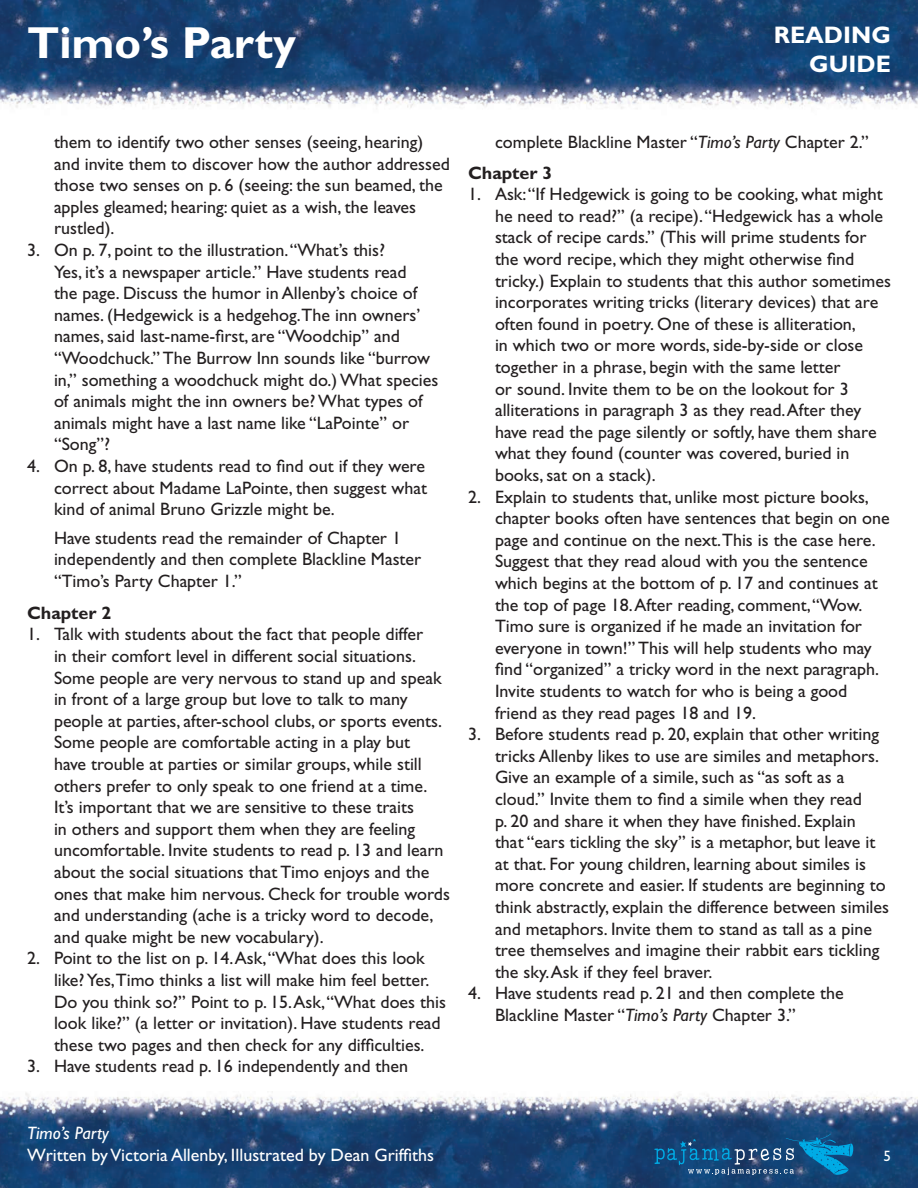
<style>
.page{position:relative;width:918px;height:1188px;background:#fff}
.page>*{position:absolute;margin:0;border:0;box-sizing:border-box;transform-origin:0 0}
.t1{font:700 45px "Gill Sans Std";color:#fff}
.t2{font:700 24px "Gill Sans Std";color:#fff}
.Numbering{font:18px/21.6px "Gill Sans Std";color:#231f20}
.Numbering_P2{font:18px/21.6px "Gill Sans Std";color:#231f20}
.t3{font:18px "Gill Sans Std";color:#fff}
.Bold_subheadings{font:700 18px "Gill Sans Std";color:#231f20}
.t4{font:italic 18px "Gill Sans Std";color:#fff}
.t5{font:15px "Gill Sans Std";color:#fff}
.s1{font-style:italic}
</style>
<div class="page">
<img style="left:0;top:1091px;width:918px;height:97px">
<img style="left:0;top:0;width:918px;height:109px">
<svg style="left:654px;top:1134px;width:199px;height:41px"></svg>
<h1 class="t1" style="left:27px;top:16px;width:271px">Timo’s Party</h1>
<h2 class="t2" style="left:774px;top:21px;width:119px">READING</h2>
<h2 class="t2" style="left:809px;top:50px;width:83px">GUIDE</h2>
<p class="Numbering" style="left:54px;top:131px;width:397px">them to identify two other senses (seeing, hearing) and invite them to discover how the author addressed those two senses on p. 6 (seeing: the sun beamed, the apples gleamed; hearing: quiet as a wish, the leaves rustled).</p>
<p class="Numbering" style="left:54px;top:239px;width:386px;text-indent:-27px">3. On p. 7, point to the illustration. “What’s this?<br>Yes, it’s a newspaper article.” Have students read<br>the page. Discuss the humor in Allenby’s choice of names. (Hedgewick is a hedgehog.The inn owners’ names, said last-name-first, are “Woodchip” and “Woodchuck.” The Burrow Inn sounds like “burrow in,” something a woodchuck might do.) What species of animals might the inn owners be? What types of animals might have a last name like “LaPointe” or “Song”?</p>
<p class="Numbering" style="left:54px;top:455px;width:375px;text-align:justify;text-indent:-27px">4. On p. 8, have students read to find out if they were correct about Madame LaPointe, then suggest what kind of animal Bruno Grizzle might be.</p>
<p class="Numbering_P2" style="left:54px;top:527px;width:369px">Have students read the remainder of Chapter 1 independently and then complete Blackline Master “Timo’s Party Chapter 1.”</p>
<p class="Bold_subheadings" style="left:27px;top:602px;width:86px">Chapter 2</p>
<p class="Numbering" style="left:54px;top:624px;width:398px;text-indent:-27px">1. Talk with students about the fact that people differ<br>in their comfort level in different social situations.<br>Some people are very nervous to stand up and speak in front of a large group but love to talk to many people at parties, after-school clubs, or sports events.<br>Some people are comfortable acting in a play but<br>have trouble at parties or similar groups, while still others prefer to only speak to one friend at a time.<br>It’s important that we are sensitive to these traits<br>in others and support them when they are feeling uncomfortable. Invite students to read p. 13 and learn about the social situations that Timo enjoys and the ones that make him nervous. Check for trouble words and understanding (ache is a tricky word to decode, and quake might be new vocabulary).</p>
<p class="Numbering" style="left:54px;top:948px;width:394px;text-indent:-27px">2. Point to the list on p. 14. Ask, “What does this look like? Yes,Timo thinks a list will make him feel better.<br>Do you think so?” Point to p. 15. Ask, “What does this look like?” (a letter or invitation). Have students read these two pages and then check for any difficulties.</p>
<p class="Numbering" style="left:27px;top:1056px;width:383px">3. Have students read p. 16 independently and then</p>
<p class="Numbering" style="left:495px;top:131px;width:375px">complete Blackline Master “<span class="s1">Timo’s Party</span> Chapter 2.”</p>
<p class="Bold_subheadings" style="left:468px;top:162px;width:86px">Chapter 3</p>
<p class="Numbering" style="left:495px;top:183px;width:397px;text-indent:-27px">1. Ask: “If Hedgewick is going to be cooking, what might he need to read?” (a recipe). “Hedgewick has a whole stack of recipe cards.” (This will prime students for the word recipe, which they might otherwise find tricky.) Explain to students that this author sometimes incorporates writing tricks (literary devices) that are often found in poetry. One of these is alliteration,<br>in which two or more words, side-by-side or close together in a phrase, begin with the same letter<br>or sound. Invite them to be on the lookout for 3 alliterations in paragraph 3 as they read. After they have read the page silently or softly, have them share what they found (counter was covered, buried in books, sat on a stack).</p>
<p class="Numbering" style="left:495px;top:486px;width:396px;text-indent:-27px">2. Explain to students that, unlike most picture books, chapter books often have sentences that begin on one page and continue on the next.This is the case here.<br>Suggest that they read aloud with you the sentence which begins at the bottom of p. 17 and continues at the top of page 18. After reading, comment, “Wow.<br>Timo sure is organized if he made an invitation for everyone in town!” This will help students who may find “organized” a tricky word in the next paragraph.<br>Invite students to watch for who is being a good friend as they read pages 18 and 19.</p>
<p class="Numbering" style="left:495px;top:723px;width:396px;text-indent:-27px">3. Before students read p. 20, explain that other writing tricks Allenby likes to use are similes and metaphors.<br>Give an example of a simile, such as “as soft as a cloud.” Invite them to find a simile when they read<br>p. 20 and share it when they have finished. Explain<br>that “ears tickling the sky” is a metaphor, but leave it at that. For young children, learning about similes is more concrete and easier. If students are beginning to think abstractly, explain the difference between similes and metaphors. Invite them to stand as tall as a pine tree themselves and imagine their rabbit ears tickling the sky. Ask if they feel braver.</p>
<p class="Numbering" style="left:495px;top:983px;width:350px;text-indent:-27px">4. Have students read p. 21 and then complete the<br>Blackline Master “<span class="s1">Timo’s Party</span> Chapter 3.”</p>
<p class="t4" style="left:27px;top:1123px;width:84px">Timo’s Party</p>
<p class="t3" style="left:27px;top:1145px;width:409px">Written by Victoria Allenby, Illustrated by Dean Griffiths</p>
<p class="t5" style="left:884px;top:1147px;width:9px">5</p>
</div>
